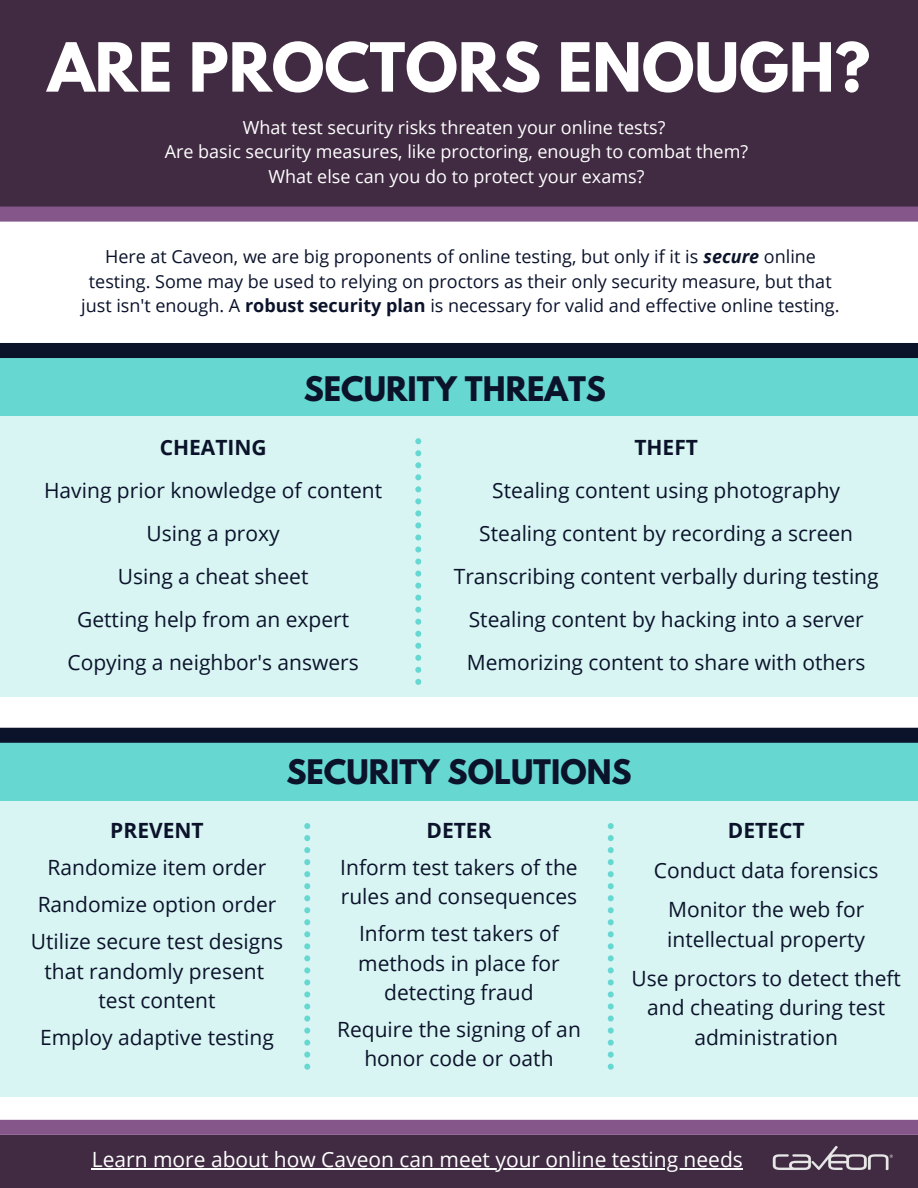
<style>
.page{position:relative;width:918px;height:1188px;background:#fff}
.page>*{position:absolute;margin:0;border:0;box-sizing:border-box;transform-origin:0 0}
.t1{font:700 60px "League Spartan";color:#fff}
.t2{font:700 30px "League Spartan";color:#0b132b}
.t3{font:21px/29.2px "Open Sans";color:#0b132b;text-align:center}
.t4{font:21px "Open Sans";color:#fff}
.t5{font:700 21px "Open Sans";color:#0b132b}
.t6{font:18px/24.8px "Open Sans";color:#0b132b;text-align:center}
.t7{font:18px "Open Sans";color:#fff}
.s1{font-weight:700;font-style:italic}
.s2{font-weight:700}
</style>
<div class="page">
<div style="left:0;top:0;width:918px;height:216px;background:#412b42"></div>
<div style="left:0;top:1120px;width:918px;height:15px;background:#85568a"></div>
<div style="left:0;top:1135px;width:918px;height:53px;background:#412b42"></div>
<div style="left:0;top:344px;width:918px;height:352px;background:#d9f5f3"></div>
<div style="left:0;top:738px;width:918px;height:358px;background:#d9f5f3"></div>
<div style="left:0;top:357px;width:918px;height:59px;background:#66d7d1"></div>
<div style="left:0;top:742px;width:918px;height:59px;background:#66d7d1"></div>
<div style="left:0;top:343px;width:918px;height:15px;background:#0b132b"></div>
<div style="left:0;top:728px;width:918px;height:15px;background:#0b132b"></div>
<div style="left:0;top:207px;width:918px;height:15px;background:#85568a"></div>
<svg style="left:415px;top:438px;width:6px;height:6px"></svg>
<svg style="left:415px;top:450px;width:6px;height:6px"></svg>
<svg style="left:415px;top:462px;width:6px;height:6px"></svg>
<svg style="left:415px;top:474px;width:6px;height:6px"></svg>
<svg style="left:415px;top:486px;width:6px;height:6px"></svg>
<svg style="left:415px;top:498px;width:6px;height:6px"></svg>
<svg style="left:415px;top:510px;width:6px;height:6px"></svg>
<svg style="left:415px;top:522px;width:6px;height:6px"></svg>
<svg style="left:415px;top:534px;width:6px;height:7px"></svg>
<svg style="left:415px;top:547px;width:6px;height:6px"></svg>
<svg style="left:415px;top:559px;width:6px;height:6px"></svg>
<svg style="left:415px;top:571px;width:6px;height:6px"></svg>
<svg style="left:415px;top:583px;width:6px;height:6px"></svg>
<svg style="left:415px;top:595px;width:6px;height:6px"></svg>
<svg style="left:415px;top:607px;width:6px;height:6px"></svg>
<svg style="left:415px;top:619px;width:6px;height:6px"></svg>
<svg style="left:415px;top:631px;width:6px;height:6px"></svg>
<svg style="left:415px;top:643px;width:6px;height:6px"></svg>
<svg style="left:415px;top:655px;width:6px;height:6px"></svg>
<svg style="left:415px;top:667px;width:6px;height:6px"></svg>
<svg style="left:415px;top:679px;width:6px;height:6px"></svg>
<svg style="left:304px;top:823px;width:6px;height:6px"></svg>
<svg style="left:304px;top:835px;width:6px;height:6px"></svg>
<svg style="left:304px;top:847px;width:6px;height:6px"></svg>
<svg style="left:304px;top:859px;width:6px;height:6px"></svg>
<svg style="left:304px;top:871px;width:6px;height:6px"></svg>
<svg style="left:304px;top:883px;width:6px;height:6px"></svg>
<svg style="left:304px;top:895px;width:6px;height:6px"></svg>
<svg style="left:304px;top:907px;width:6px;height:6px"></svg>
<svg style="left:304px;top:919px;width:6px;height:6px"></svg>
<svg style="left:304px;top:931px;width:6px;height:6px"></svg>
<svg style="left:304px;top:943px;width:6px;height:6px"></svg>
<svg style="left:304px;top:955px;width:6px;height:6px"></svg>
<svg style="left:304px;top:967px;width:6px;height:6px"></svg>
<svg style="left:304px;top:979px;width:6px;height:6px"></svg>
<svg style="left:304px;top:991px;width:6px;height:7px"></svg>
<svg style="left:304px;top:1004px;width:6px;height:6px"></svg>
<svg style="left:304px;top:1016px;width:6px;height:6px"></svg>
<svg style="left:304px;top:1028px;width:6px;height:6px"></svg>
<svg style="left:304px;top:1040px;width:6px;height:6px"></svg>
<svg style="left:304px;top:1052px;width:6px;height:6px"></svg>
<svg style="left:304px;top:1064px;width:6px;height:6px"></svg>
<svg style="left:608px;top:823px;width:6px;height:6px"></svg>
<svg style="left:608px;top:835px;width:6px;height:6px"></svg>
<svg style="left:608px;top:847px;width:6px;height:6px"></svg>
<svg style="left:608px;top:859px;width:6px;height:6px"></svg>
<svg style="left:608px;top:871px;width:6px;height:6px"></svg>
<svg style="left:608px;top:883px;width:6px;height:6px"></svg>
<svg style="left:608px;top:895px;width:6px;height:6px"></svg>
<svg style="left:608px;top:907px;width:6px;height:6px"></svg>
<svg style="left:608px;top:919px;width:6px;height:6px"></svg>
<svg style="left:608px;top:931px;width:6px;height:6px"></svg>
<svg style="left:608px;top:943px;width:6px;height:6px"></svg>
<svg style="left:608px;top:955px;width:6px;height:6px"></svg>
<svg style="left:608px;top:967px;width:6px;height:6px"></svg>
<svg style="left:608px;top:979px;width:6px;height:6px"></svg>
<svg style="left:608px;top:991px;width:6px;height:7px"></svg>
<svg style="left:608px;top:1004px;width:6px;height:6px"></svg>
<svg style="left:608px;top:1016px;width:6px;height:6px"></svg>
<svg style="left:608px;top:1028px;width:6px;height:6px"></svg>
<svg style="left:608px;top:1040px;width:6px;height:6px"></svg>
<svg style="left:608px;top:1052px;width:6px;height:6px"></svg>
<svg style="left:608px;top:1064px;width:6px;height:6px"></svg>
<img style="left:771px;top:1119px;width:123px;height:52px">
<hr style="left:92px;top:1168px;width:651px;height:1px;background:#fff">
<p class="t1" style="left:48px;top:38px;width:824px">ARE PROCTORS ENOUGH?</p>
<p class="t7" style="left:243px;top:114px;width:424px">What test security risks threaten your online tests?</p>
<p class="t7" style="left:165px;top:139px;width:585px">Are basic security measures, like proctoring, enough to combat them?</p>
<p class="t7" style="left:269px;top:164px;width:377px">What else can you do to protect your exams?</p>
<p class="t6" style="left:81px;top:244px;width:760px">Here at Caveon, we are big proponents of online testing, but only if it is <span class="s1">secure</span> online testing. Some may be used to relying on proctors as their only security measure, but that just isn't enough. A <span class="s2">robust security plan</span> is necessary for valid and effective online testing.</p>
<p class="t5" style="left:160px;top:432px;width:109px">CHEATING</p>
<p class="t2" style="left:304px;top:374px;width:304px">SECURITY THREATS</p>
<p class="t5" style="left:634px;top:432px;width:65px">THEFT</p>
<p class="t3" style="left:44px;top:475px;width:340px">Having prior knowledge of content</p>
<p class="t3" style="left:492px;top:475px;width:349px">Stealing content using photography</p>
<p class="t3" style="left:147px;top:518px;width:135px">Using a proxy</p>
<p class="t3" style="left:479px;top:518px;width:375px">Stealing content by recording a screen</p>
<p class="t3" style="left:118px;top:561px;width:192px">Using a cheat sheet</p>
<p class="t3" style="left:77px;top:604px;width:274px">Getting help from an expert</p>
<p class="t3" style="left:67px;top:647px;width:293px">Copying a neighbor's answers</p>
<p class="t3" style="left:454px;top:561px;width:426px">Transcribing content verbally during testing</p>
<p class="t3" style="left:469px;top:604px;width:396px">Stealing content by hacking into a server</p>
<p class="t3" style="left:467px;top:647px;width:400px">Memorizing content to share with others</p>
<p class="t5" style="left:110px;top:815px;width:95px">PREVENT</p>
<p class="t2" style="left:286px;top:757px;width:347px">SECURITY SOLUTIONS</p>
<p class="t5" style="left:426px;top:815px;width:67px">DETER</p>
<p class="t5" style="left:728px;top:815px;width:78px">DETECT</p>
<p class="t3" style="left:48px;top:852px;width:220px">Randomize item order</p>
<p class="t3" style="left:38px;top:889px;width:240px">Randomize option order</p>
<p class="t3" style="left:31px;top:927px;width:254px">Utilize secure test designs that randomly present</p>
<p class="t3" style="left:98px;top:985px;width:119px">test content</p>
<p class="t3" style="left:40px;top:1022px;width:235px">Employ adaptive testing</p>
<p class="t3" style="left:340px;top:852px;width:239px;text-align:left">Inform test takers of the rules and consequences</p>
<p class="t3" style="left:358px;top:919px;width:203px">Inform test takers of methods in place for detecting fraud</p>
<p class="t3" style="left:337px;top:1014px;width:245px">Require the signing of an honor code or oath</p>
<p class="t3" style="left:654px;top:855px;width:226px">Conduct data forensics</p>
<p class="t3" style="left:667px;top:895px;width:199px;text-align:left">Monitor the web for intellectual property</p>
<p class="t3" style="left:631px;top:963px;width:271px">Use proctors to detect theft and cheating during test administration</p>
<p class="t4" style="left:92px;top:1145px;width:653px">Learn more about how Caveon can meet your online testing needs</p>
</div>
